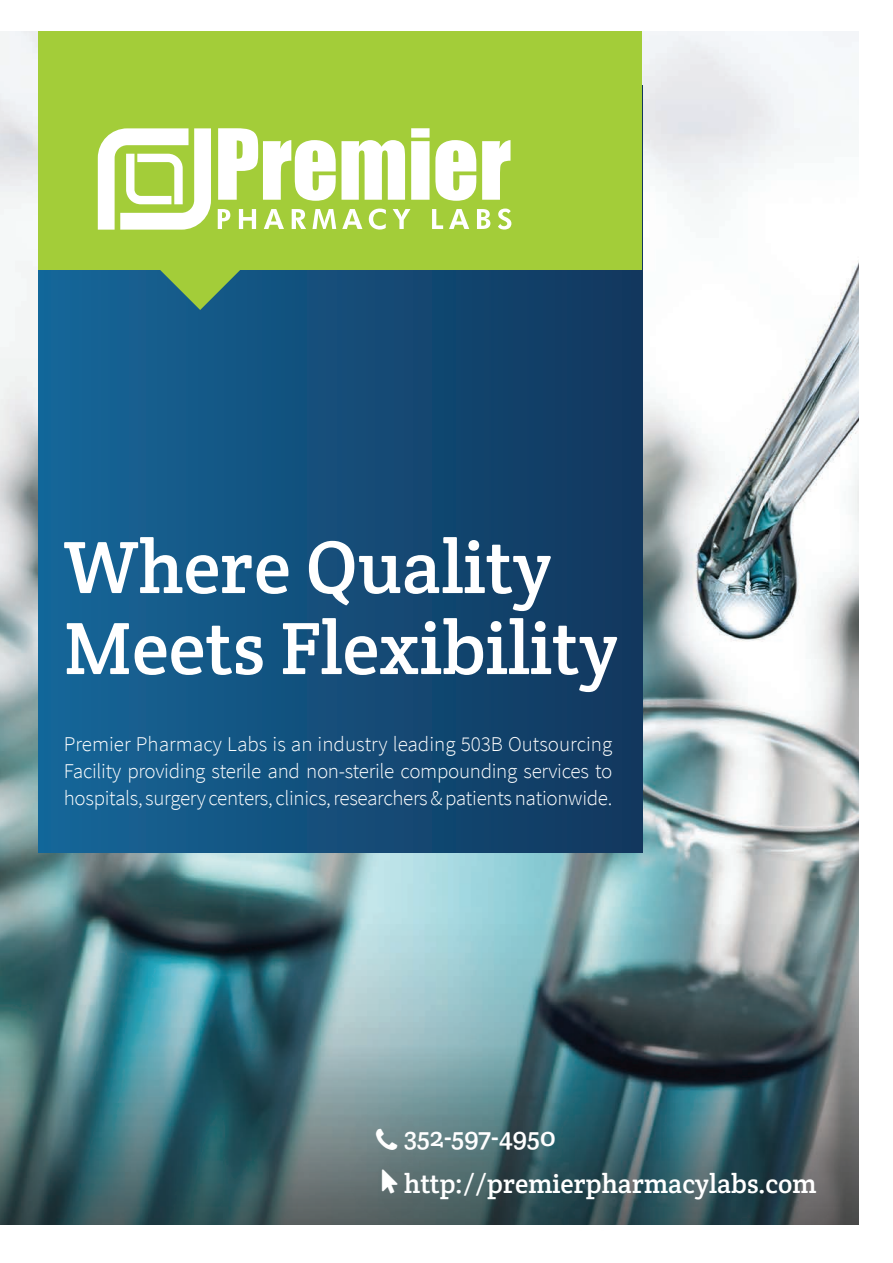
<style>
.page{position:relative;width:893px;height:1263px;background:#fff}
.page>*{position:absolute;margin:0;border:0;box-sizing:border-box;transform-origin:0 0}
.t1{font:75px/81px "Crete Round";color:#fff}
.t2{font:27px "Crete Round";color:#fff}
.t3{font:300 21px/27px "Source Sans Pro";letter-spacing:-.015em;color:#fff;text-align:justify}
</style>
<div class="page">
<img style="left:0;top:32px;width:859px;height:1193px">
<div style="left:39px;top:85px;width:603px;height:768px;background:linear-gradient(to right,#156699,#11365c)"></div>
<div style="left:39px;top:32px;width:603px;height:238px;background:#a3cd39"></div>
<svg style="left:150px;top:270px;width:101px;height:40px;background:#4c8768"></svg>
<div style="left:363px;top:1085px;width:234px;height:110px;background:#231f20;opacity:.25"></div>
<div style="left:361px;top:1130px;width:497px;height:111px;background:#231f20;opacity:.25"></div>
<svg style="left:98px;top:128px;width:113px;height:102px"></svg>
<svg style="left:218px;top:128px;width:187px;height:73px"></svg>
<svg style="left:411px;top:128px;width:65px;height:73px"></svg>
<svg style="left:482px;top:140px;width:28px;height:60px"></svg>
<svg style="left:218px;top:209px;width:12px;height:20px"></svg>
<svg style="left:239px;top:209px;width:17px;height:20px"></svg>
<svg style="left:264px;top:209px;width:20px;height:20px"></svg>
<svg style="left:292px;top:209px;width:14px;height:20px"></svg>
<svg style="left:312px;top:209px;width:24px;height:20px"></svg>
<svg style="left:342px;top:209px;width:20px;height:20px"></svg>
<svg style="left:369px;top:209px;width:17px;height:21px"></svg>
<svg style="left:393px;top:209px;width:17px;height:20px"></svg>
<svg style="left:432px;top:209px;width:11px;height:20px"></svg>
<svg style="left:449px;top:209px;width:20px;height:20px"></svg>
<svg style="left:477px;top:209px;width:13px;height:20px"></svg>
<svg style="left:498px;top:209px;width:13px;height:21px"></svg>
<div style="left:333px;top:1087px;width:105px;height:106px;background:#231f20;opacity:.25"></div>
<div style="left:337px;top:1129px;width:102px;height:106px;background:#231f20;opacity:.25"></div>
<svg style="left:376px;top:1128px;width:21px;height:21px"></svg>
<svg style="left:382px;top:1169px;width:16px;height:24px"></svg>
<p class="t1" style="left:64px;top:526px;width:556px">Where Quality<br>Meets Flexibility</p>
<p class="t3" style="left:64px;top:731px;width:550px">Premier Pharmacy Labs is an industry leading 503B Outsourcing Facility providing sterile and non-sterile compounding services to hospitals, surgery centers, clinics, researchers &amp; patients nationwide.</p>
<p class="t2" style="left:404px;top:1119px;width:153px">352-597-4950</p>
<p class="t2" style="left:404px;top:1166px;width:414px">http://premierpharmacylabs.com</p>
</div>
